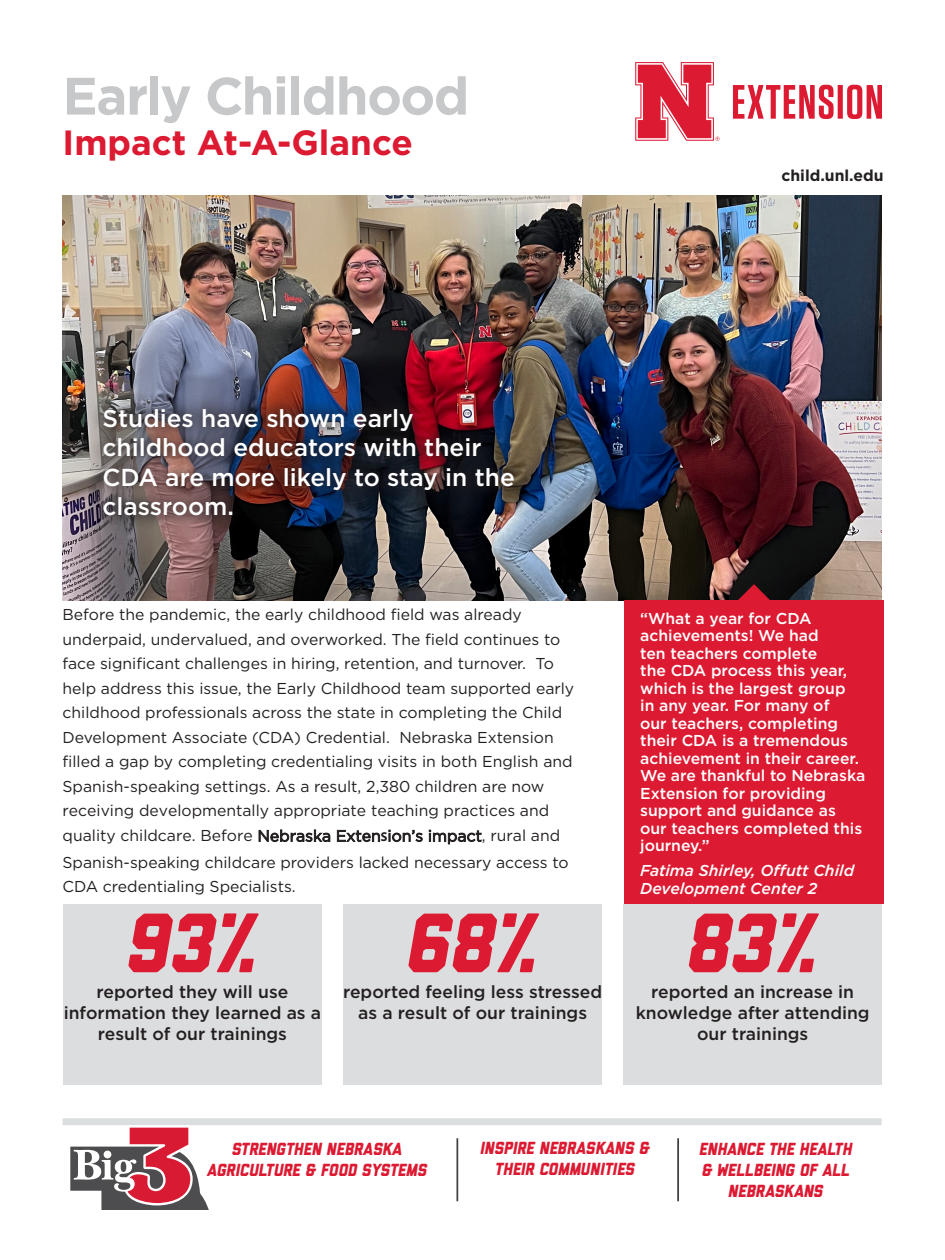
<style>
.page{position:relative;width:945px;height:1260px;background:#fff}
.page>*{position:absolute;margin:0;border:0;box-sizing:border-box;transform-origin:0 0}
.t1{font:italic 800 84px "Liberator";color:#dc1a32}
.t2{font:700 52.5px "Gotham";letter-spacing:-.025em;color:#c7c8ca}
.t3{font:700 35px "Gotham";color:#dc1a32}
.t4{font:500 24.5px/29.4px "Gotham";color:#fff}
.t5{font:500 17.5px/21px "Gotham";color:#231f20;text-align:center}
.t6{font:italic 800 17.5px/21px "Liberator";color:#dc1a32;text-align:center}
.t7{font:15.75px/24.8px "Gotham";color:#231f20}
.t8{font:500 15.75px/17.5px "Gotham";color:#fff}
.t9{font:italic 500 15.75px/17.5px "Gotham";color:#fff}
.t10{font:700 15.75px "Gotham";color:#231f20}
.s1{font-family:"Adobe Clean";font-weight:700;font-stretch:semi-condensed;font-size:17.5px}
</style>
<div class="page">
<img style="left:63px;top:195px;width:819px;height:406px">
<svg style="left:733px;top:85px;width:149px;height:34px"></svg>
<svg style="left:635px;top:62px;width:85px;height:79px"></svg>
<div style="left:87px;top:391px;width:444px;height:142px;background:#231f20;opacity:.75"></div>
<svg style="left:737px;top:584px;width:34px;height:17px"></svg>
<div style="left:63px;top:904px;width:259px;height:180px;background:#dcdddf"></div>
<div style="left:343px;top:904px;width:259px;height:180px;background:#dcdddf"></div>
<div style="left:623px;top:904px;width:259px;height:180px;background:#dcdddf"></div>
<div style="left:63px;top:1118px;width:819px;height:7px;background:#dbdede"></div>
<svg style="left:70px;top:1127px;width:139px;height:83px"></svg>
<hr style="left:456px;top:1138px;width:2px;height:63px;background:#404042">
<hr style="left:677px;top:1138px;width:2px;height:63px;background:#404042">
<div style="left:624px;top:601px;width:260px;height:303px;background:#dc1a32"></div>
<p class="t2" style="left:63px;top:61px;width:408px">Early Childhood</p>
<p class="t3" style="left:63px;top:119px;width:352px">Impact At-A-Glance</p>
<p class="t10" style="left:781px;top:165px;width:104px">child.unl.edu</p>
<p class="t4" style="left:103px;top:403px;width:414px">Studies have shown early childhood educators with their<br>CDA are more likely to stay in the classroom.</p>
<p class="t7" style="left:63px;top:602px;width:513px">Before the pandemic, the early childhood field was already underpaid, undervalued, and overworked. The field continues to face significant challenges in hiring, retention, and turnover. To help address this issue, the Early Childhood team supported early childhood professionals across the state in completing the Child Development Associate (CDA) Credential. Nebraska Extension filled a gap by completing credentialing visits in both English and Spanish-speaking settings. As a result, 2,380 children are now receiving developmentally appropriate teaching practices and quality childcare. Before Nebraska Exten<span class="s1">s</span>ion’s impact, rural and Spanish-speaking childcare providers lacked necessary access to</p>
<p class="t7" style="left:63px;top:874px;width:235px">CDA credentialing Specialists.</p>
<p class="t1" style="left:127px;top:898px;width:132px">93%</p>
<p class="t5" style="left:64px;top:981px;width:259px">reported they will use information they learned as a result of our trainings</p>
<p class="t1" style="left:407px;top:898px;width:133px">68%</p>
<p class="t5" style="left:343px;top:981px;width:260px">reported feeling less stressed as a result of our trainings</p>
<p class="t8" style="left:640px;top:609px;width:227px">“What a year for CDA achievements! We had<br>ten teachers complete<br>the CDA process this year, which is the largest group<br>in any year. For many of<br>our teachers, completing their CDA is a tremendous achievement in their career.<br>We are thankful to Nebraska<br>Extension for providing support and guidance as our teachers completed this journey.”</p>
<p class="t9" style="left:640px;top:862px;width:216px">Fatima Shirley, Offutt Child<br>Development Center 2</p>
<p class="t1" style="left:687px;top:898px;width:132px">83%</p>
<p class="t5" style="left:636px;top:981px;width:235px">reported an increase in knowledge after attending our trainings</p>
<p class="t6" style="left:207px;top:1138px;width:221px">STRENGTHEN NEBRASKA<br>AGRICULTURE &amp; FOOD SYSTEMS</p>
<p class="t6" style="left:480px;top:1137px;width:171px">INSPIRE NEBRASKANS &amp;<br>THEIR COMMUNITIES</p>
<p class="t6" style="left:700px;top:1138px;width:154px">ENHANCE THE HEALTH &amp; WELLBEING OF ALL<br>NEBRASKANS</p>
</div>
